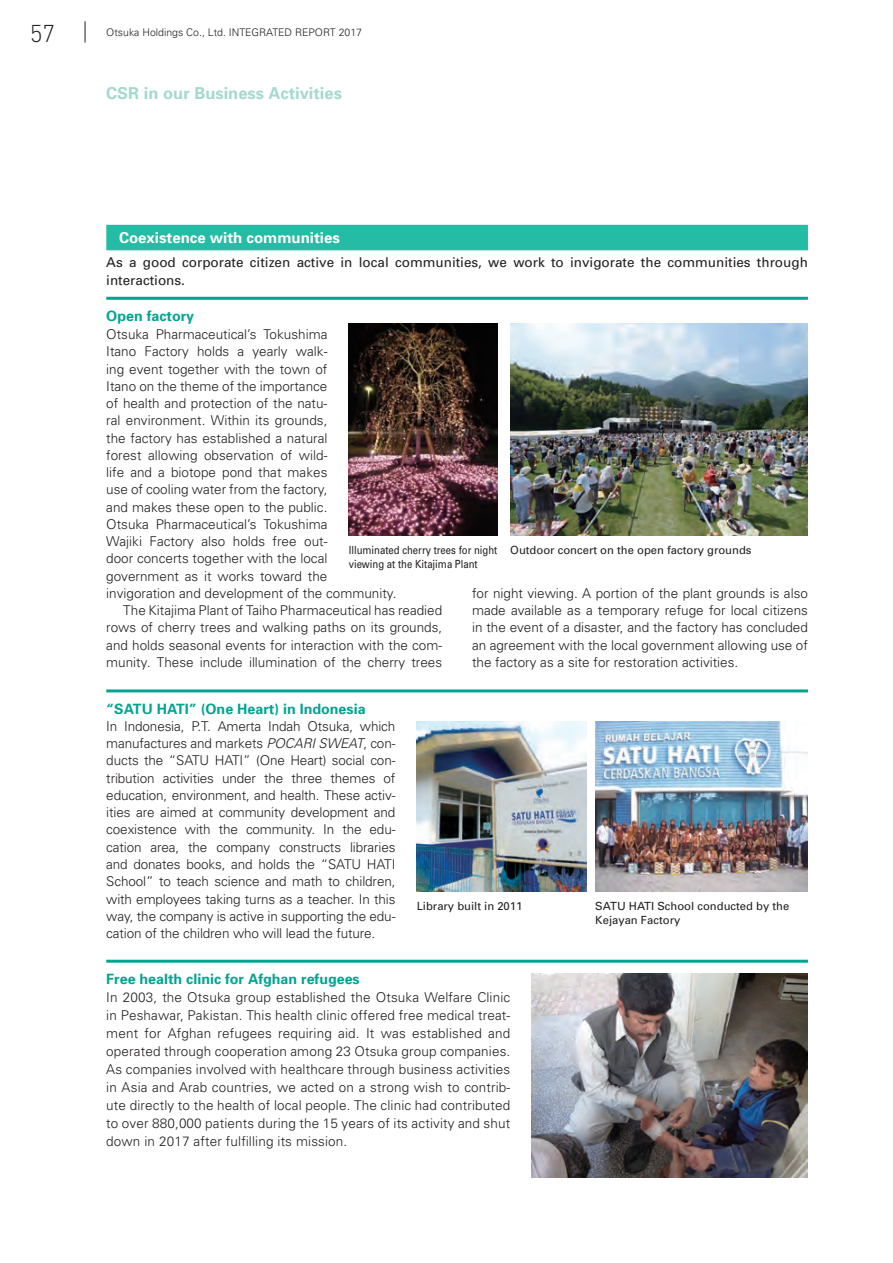
<style>
.page{position:relative;width:893px;height:1263px;background:#fff}
.page>*{position:absolute;margin:0;border:0;box-sizing:border-box;transform-origin:0 0}
.t1{font:300 24px "DIN";color:#231f20}
.t2{font:700 16.5px "Univers";color:#a5d9ce}
.t3{font:700 15px "Univers";color:#fff}
.t4{font:700 14.25px "Univers";color:#00a590}
.t5{font:300 13.5px/17.2px "Univers";color:#231f20;text-align:justify}
.t6{font:13.5px/18px "Univers";color:#231f20}
.t7{font:11.25px/14.2px "Univers";color:#231f20;scale:.85 1}
.t8{font:11.25px/14.2px "Univers";color:#231f20}
.t9{font:300 10.5px "Univers";color:#231f20}
.s1{font-style:italic}
</style>
<div class="page">
<svg style="left:85px;top:21px;width:1px;height:22px"></svg>
<hr style="left:106px;top:960px;width:702px;height:3px;background:#00a590">
<hr style="left:106px;top:689px;width:702px;height:3px;background:#00a590">
<img style="left:417px;top:721px;width:170px;height:170px">
<img style="left:595px;top:721px;width:213px;height:170px">
<img style="left:531px;top:974px;width:277px;height:204px">
<img style="left:510px;top:323px;width:298px;height:213px">
<img style="left:349px;top:323px;width:148px;height:213px">
<div style="left:106px;top:225px;width:702px;height:25px;background:#24bca4"></div>
<hr style="left:106px;top:297px;width:702px;height:3px;background:#00a590">
<h1 class="t1" style="left:30px;top:19px;width:26px">57</h1>
<p class="t9" style="left:106px;top:26px;width:257px">Otsuka Holdings Co., Ltd. INTEGRATED REPORT 2017</p>
<p class="t2" style="left:106px;top:83px;width:237px">CSR in our Business Activities</p>
<p class="t3" style="left:119px;top:229px;width:222px">Coexistence with communities</p>
<p class="t6" style="left:106px;top:253px;width:703px">As a good corporate citizen active in local communities, we work to invigorate the communities through interactions.</p>
<p class="t4" style="left:106px;top:307px;width:89px">Open factory</p>
<p class="t5" style="left:106px;top:326px;width:223px">Otsuka Pharmaceutical’s Tokushima</p>
<p class="t5" style="left:106px;top:343px;width:223px">Itano Factory holds a yearly walk-</p>
<p class="t5" style="left:106px;top:360px;width:223px">ing event together with the town of</p>
<p class="t5" style="left:106px;top:377px;width:223px">Itano on the theme of the importance</p>
<p class="t5" style="left:106px;top:395px;width:223px">of health and protection of the natu-</p>
<p class="t5" style="left:106px;top:412px;width:223px">ral environment. Within its grounds,</p>
<p class="t5" style="left:106px;top:429px;width:223px">the factory has established a natural</p>
<p class="t5" style="left:106px;top:446px;width:223px">forest allowing observation of wild-</p>
<p class="t5" style="left:106px;top:464px;width:223px">life and a biotope pond that makes</p>
<p class="t5" style="left:106px;top:481px;width:223px">use of cooling water from the factory,</p>
<p class="t5" style="left:106px;top:498px;width:223px">and makes these open to the public.</p>
<p class="t5" style="left:106px;top:515px;width:223px">Otsuka Pharmaceutical’s Tokushima</p>
<p class="t5" style="left:106px;top:533px;width:223px">Wajiki Factory also holds free out-</p>
<p class="t5" style="left:106px;top:550px;width:223px">door concerts together with the local</p>
<p class="t5" style="left:106px;top:567px;width:223px">government as it works toward the</p>
<p class="t5" style="left:106px;top:584px;width:292px">invigoration and development of the community.</p>
<p class="t5" style="left:123px;top:602px;width:320px">The Kitajima Plant of Taiho Pharmaceutical has readied</p>
<p class="t5" style="left:106px;top:619px;width:337px">rows of cherry trees and walking paths on its grounds,</p>
<p class="t5" style="left:106px;top:636px;width:337px">and holds seasonal events for interaction with the com-</p>
<p class="t5" style="left:106px;top:653px;width:337px">munity. These include illumination of the cherry trees</p>
<p class="t7" style="left:349px;top:543px;width:475px">Illuminated cherry trees for night Outdoor concert on the open factory grounds viewing at the Kitajima Plant</p>
<p class="t5" style="left:472px;top:584px;width:337px">for night viewing. A portion of the plant grounds is also made available as a temporary refuge for local citizens in the event of a disaster, and the factory has concluded an agreement with the local government allowing use of the factory as a site for restoration activities.</p>
<p class="t4" style="left:106px;top:700px;width:261px">“SATU HATI” (One Heart) in Indonesia</p>
<p class="t5" style="left:106px;top:717px;width:291px">In Indonesia, P.T. Amerta Indah Otsuka, which manufactures and markets <span class="s1">POCARI SWEAT</span>, con&shy;ducts the “SATU HATI” (One Heart) social con&shy;tribution activities under the three themes of education, environment, and health. These activ&shy;ities are aimed at community development and coexistence with the community. In the edu&shy;cation area, the company constructs libraries and donates books, and holds the “SATU HATI School” to teach science and math to children, with employees taking turns as a teacher. In this way, the company is active in supporting the edu&shy;cation of the children who will lead the future.</p>
<p class="t8" style="left:417px;top:898px;width:107px">Library built in 2011</p>
<p class="t8" style="left:595px;top:898px;width:195px">SATU HATI School conducted by the<br>Kejayan Factory</p>
<p class="t4" style="left:106px;top:970px;width:255px">Free health clinic for Afghan refugees</p>
<p class="t5" style="left:106px;top:988px;width:405px;line-height:18px">In 2003, the Otsuka group established the Otsuka Welfare Clinic in Peshawar, Pakistan. This health clinic offered free medical treat&shy;ment for Afghan refugees requiring aid. It was established and operated through cooperation among 23 Otsuka group companies.<br>As companies involved with healthcare through business activities in Asia and Arab countries, we acted on a strong wish to contrib&shy;ute directly to the health of local people. The clinic had contributed to over 880,000 patients during the 15 years of its activity and shut down in 2017 after fulfilling its mission.</p>
</div>
